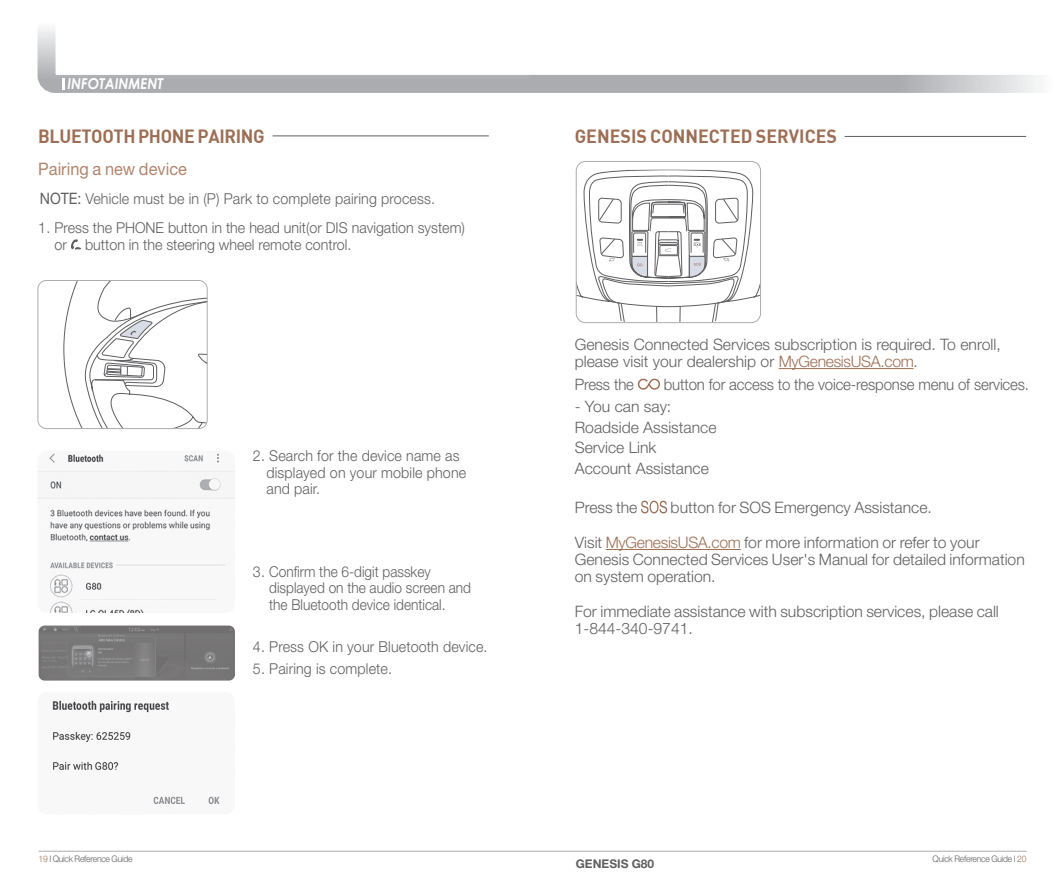
<style>
.page{position:relative;width:1063px;height:893px;background:#fff}
.page>*{position:absolute;margin:0;border:0;box-sizing:border-box;transform-origin:0 0}
.Section_Title{font:18.75px "Dinbol";color:#9d6e54;scale:.95 1}
.Section_Title-2{font:18.75px "Dinbol";letter-spacing:-.02em;color:#9d6e54;scale:.95 1}
._1_subhead{font:17.25px "Helvetica Neue LT Std";color:#af856e;scale:.95 1}
.ƒ_º___ªøÎ{font:300 15.75px/17.2px "Helvetica Neue LT Std";color:#5f5f62}
.Body{font:300 15.75px/17.2px "Helvetica Neue LT Std";color:#5f5f62}
.Body-2{font:300 15.75px "Helvetica Neue LT Std";color:#5f5f62;scale:.95 1}
.Body-3{font:300 15px/16.5px "Helvetica Neue LT Std";color:#5f5f62;scale:.95 1}
.t1{font:italic 700 15px "Century Gothic";color:#fff;scale:.9 1}
.t2{font:700 12px "Helvetica Neue LT Std";color:#5f5f62}
.t3{font:300 9px "Helvetica Neue LT Std";letter-spacing:-.025em;color:#5f5f62;scale:.95 1}
.s1{font-weight:400;font-size:15.75px}
.s2{color:#9d6e54}
</style>
<div class="page">
<svg style="left:37px;top:28px;width:475px;height:65px"></svg>
<svg style="left:512px;top:74px;width:527px;height:19px;background:#b8b9bc"></svg>
<svg style="left:62px;top:78px;width:3px;height:12px"></svg>
<hr style="left:39px;top:851px;width:988px;height:1px;background:#abacb0">
<hr style="left:38px;top:136px;width:451px;height:1px;background:#5f5f62">
<hr style="left:38px;top:134px;width:235px;height:4px;background:#fff">
<svg style="left:71px;top:239px;width:11px;height:11px"></svg>
<svg style="left:63px;top:282px;width:143px;height:147px"></svg>
<div style="left:38px;top:280px;width:170px;height:149px;border:1px solid #abacb0;border-radius:9px"></div>
<svg style="left:576px;top:170px;width:183px;height:153px"></svg>
<div style="left:576px;top:161px;width:185px;height:162px;border:1px solid #abacb0;border-radius:9px"></div>
<img style="left:38px;top:453px;width:197px;height:160px">
<img style="left:52px;top:700px;width:168px;height:105px">
<hr style="left:575px;top:136px;width:451px;height:1px;background:#5f5f62">
<div style="left:575px;top:134px;width:270px;height:5px;background:#fff"></div>
<hr style="left:779px;top:368px;width:135px;height:1px;background:#9d6e54">
<hr style="left:606px;top:549px;width:135px;height:1px;background:#9d6e54">
<svg style="left:638px;top:379px;width:22px;height:11px"></svg>
<svg style="left:641px;top:501px;width:26px;height:12px"></svg>
<img style="left:39px;top:626px;width:196px;height:55px">
<p class="t1" style="left:67px;top:72px;width:108px">INFOTAINMENT</p>
<p class="Section_Title-2" style="left:38px;top:124px;width:240px">BLUETOOTH PHONE PAIRING</p>
<p class="_1_subhead" style="left:38px;top:159px;width:158px">Pairing a new device</p>
<p class="Body-3" style="left:40px;top:190px;width:418px"><span class="s1">NOTE:</span> Vehicle must be in (P) Park to complete pairing process.</p>
<p class="Body-3" style="left:55px;top:219px;width:434px;text-indent:-16px">1. Press the PHONE button in the head unit(or DIS navigation system) or button in the steering wheel remote control.</p>
<p class="Body-3" style="left:266px;top:447px;width:212px;text-indent:-14px">2. Search for the device name as displayed on your mobile phone and pair.</p>
<p class="Body-3" style="left:269px;top:563px;width:214px;text-indent:-16px">3. Confirm the 6-digit passkey displayed on the audio screen and the Bluetooth device identical.</p>
<p class="Body-3" style="left:253px;top:638px;width:248px">4. Press OK in your Bluetooth device.</p>
<p class="Body-3" style="left:253px;top:660px;width:148px">5. Pairing is complete.</p>
<p class="Section_Title" style="left:575px;top:124px;width:278px">GENESIS CONNECTED SERVICES</p>
<p class="Body" style="left:575px;top:335px;width:427px">Genesis Connected Services subscription is required. To enroll, please visit your dealership or <span class="s2">MyGenesisUSA.com</span>.</p>
<p class="Body-2" style="left:575px;top:374px;width:64px">Press the</p>
<p class="Body-2" style="left:664px;top:374px;width:386px">button for access to the voice-response menu of services.</p>
<p class="Body" style="left:575px;top:398px;width:98px">- You can say:</p>
<p class="Body" style="left:575px;top:418px;width:143px">Roadside Assistance</p>
<p class="Body" style="left:575px;top:439px;width:83px">Service Link</p>
<p class="Body" style="left:575px;top:459px;width:136px">Account Assistance</p>
<p class="ƒ_º___ªøÎ" style="left:575px;top:499px;width:64px">Press the</p>
<p class="ƒ_º___ªøÎ" style="left:671px;top:499px;width:263px">button for SOS Emergency Assistance.</p>
<p class="ƒ_º___ªøÎ" style="left:575px;top:533px;width:452px">Visit <span class="s2">MyGenesisUSA.com</span> for more information or refer to your<br>Genesis Connected Services User's Manual for detailed information on system operation.</p>
<p class="ƒ_º___ªøÎ" style="left:575px;top:602px;width:426px">For immediate assistance with subscription services, please call</p>
<p class="ƒ_º___ªøÎ" style="left:575px;top:620px;width:120px">1-844-340-9741.</p>
<p class="t3" style="left:39px;top:853px;width:100px"><span class="s2">19</span> I Quick Reference Guide</p>
<p class="t3" style="left:933px;top:853px;width:100px">Quick Reference Guide I <span class="s2">20</span></p>
<p class="t2" style="left:576px;top:857px;width:80px">GENESIS G80</p>
</div>
